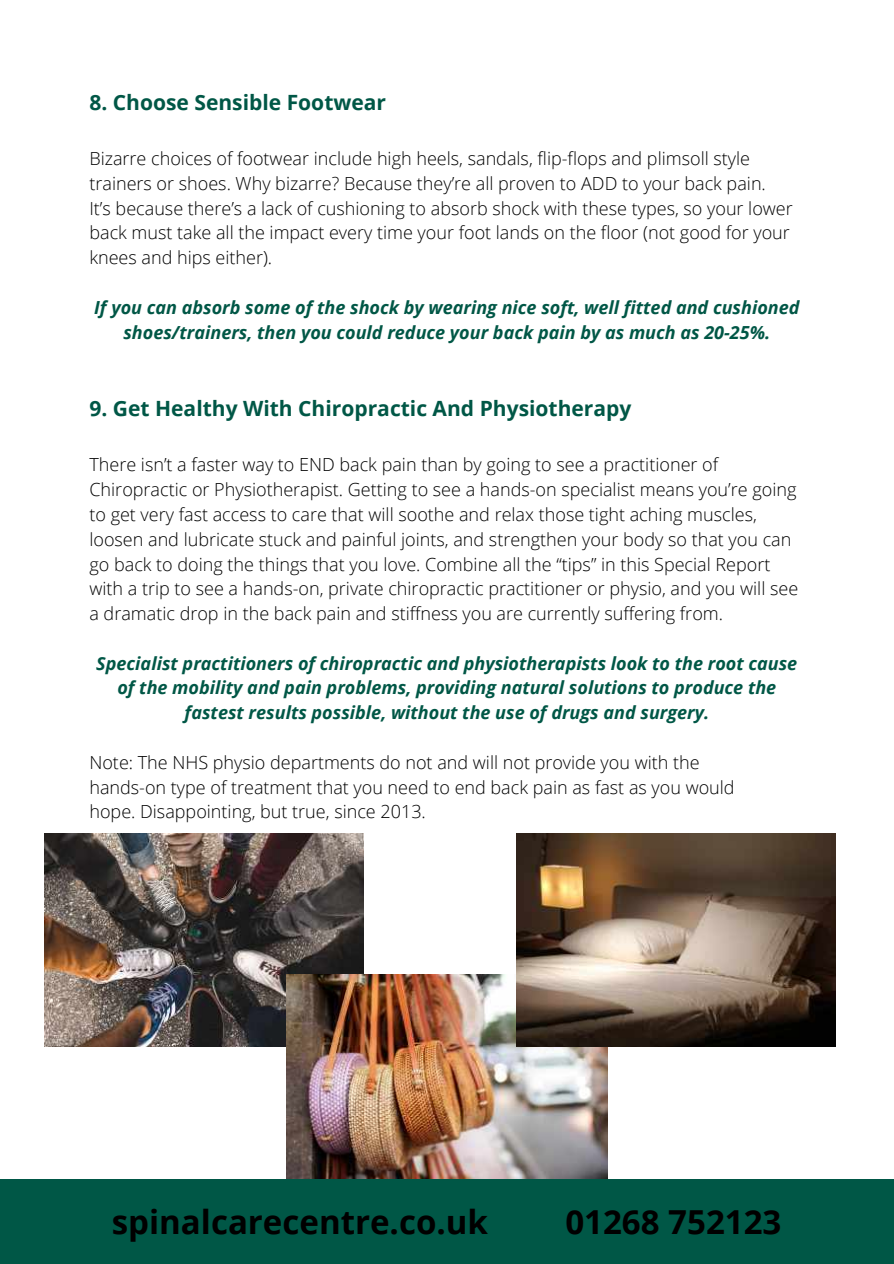
<style>
.page{position:relative;width:894px;height:1264px;background:#fff}
.page>*{position:absolute;margin:0;border:0;box-sizing:border-box;transform-origin:0 0}
.t1{font:700 33px "Open Sans";color:#000}
.t2{font:700 21px "Open Sans";color:#005746}
.t3{font:300 18px/24.8px "Open Sans";color:#000}
.t4{font:italic 700 18px/24.8px "Open Sans";color:#005746;text-align:center}
</style>
<div class="page">
<img style="left:45px;top:833px;width:319px;height:213px">
<img style="left:286px;top:974px;width:321px;height:205px">
<img style="left:516px;top:833px;width:319px;height:213px">
<div style="left:0;top:1179px;width:893px;height:84px;background:#005746"></div>
<p class="t2" style="left:89px;top:87px;width:298px">8. Choose Sensible Footwear</p>
<p class="t3" style="left:89px;top:146px;width:704px">Bizarre choices of footwear include high heels, sandals, flip-flops and plimsoll style trainers or shoes. Why bizarre? Because they’re all proven to ADD to your back pain.<br>It’s because there’s a lack of cushioning to absorb shock with these types, so your lower back must take all the impact every time your foot lands on the floor (not good for your knees and hips either).</p>
<p class="t4" style="left:94px;top:294px;width:706px">If you can absorb some of the shock by wearing nice soft, well fitted and cushioned shoes/trainers, then you could reduce your back pain by as much as 20-25%.</p>
<p class="t2" style="left:89px;top:394px;width:543px">9. Get Healthy With Chiropractic And Physiotherapy</p>
<p class="t3" style="left:89px;top:452px;width:710px">There isn’t a faster way to END back pain than by going to see a practitioner of Chiropractic or Physiotherapist. Getting to see a hands-on specialist means you’re going to get very fast access to care that will soothe and relax those tight aching muscles, loosen and lubricate stuck and painful joints, and strengthen your body so that you can go back to doing the things that you love. Combine all the “tips” in this Special Report with a trip to see a hands-on, private chiropractic practitioner or physio, and you will see a dramatic drop in the back pain and stiffness you are currently suffering from.</p>
<p class="t4" style="left:96px;top:650px;width:702px">Specialist practitioners of chiropractic and physiotherapists look to the root cause of the mobility and pain problems, providing natural solutions to produce the fastest results possible, without the use of drugs and surgery.</p>
<p class="t3" style="left:89px;top:749px;width:646px">Note: The NHS physio departments do not and will not provide you with the hands-on type of treatment that you need to end back pain as fast as you would hope. Disappointing, but true, since 2013.</p>
<h1 class="t1" style="left:112px;top:1198px;width:378px">spinalcarecentre.co.uk</h1>
<h1 class="t1" style="left:565px;top:1198px;width:217px">01268 752123</h1>
</div>
